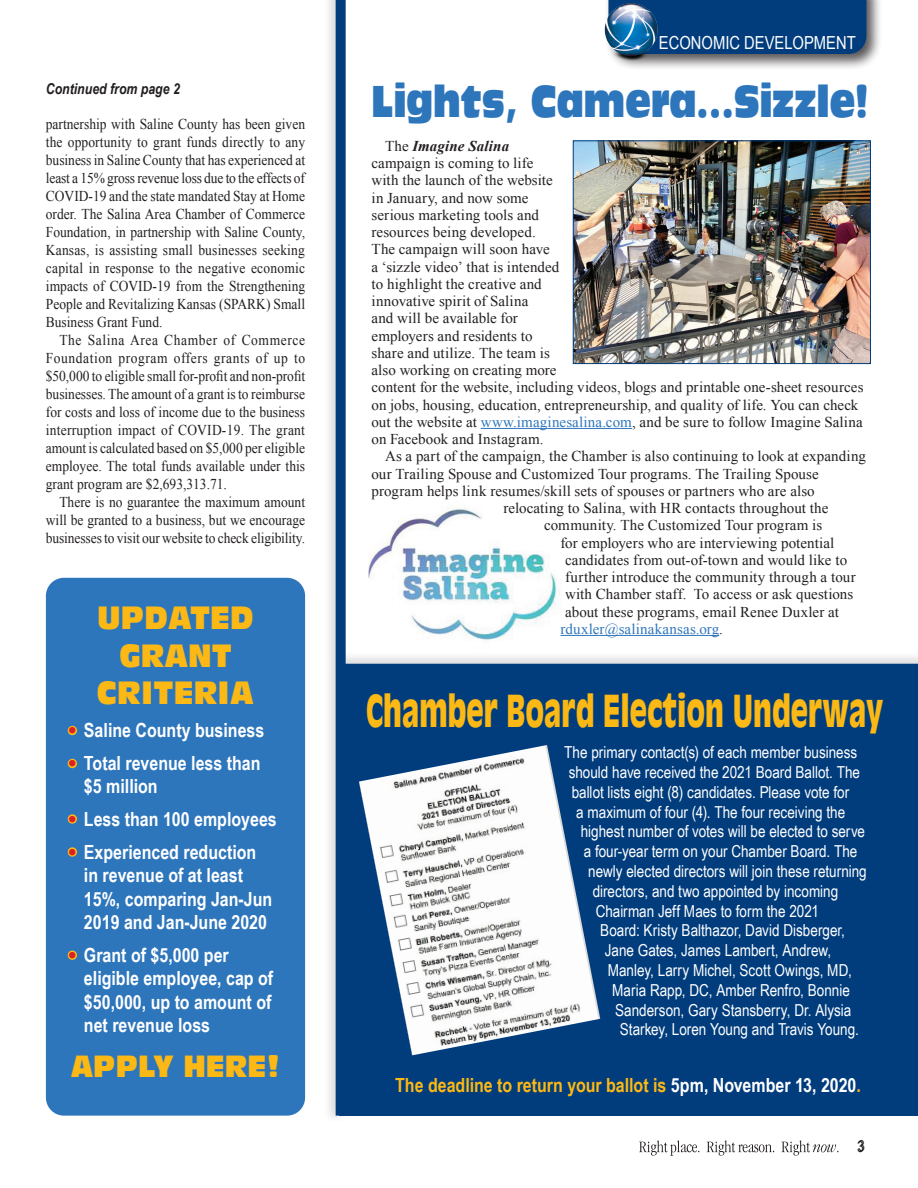
<style>
.page{position:relative;width:918px;height:1188px;background:#fff}
.page>*{position:absolute;margin:0;border:0;box-sizing:border-box;transform-origin:0 0}
.t1{font:900 43.5px "Antique Olive";color:#fcb814;scale:.65 1}
.t2{font:43.5px "Antique Olive Nord";color:#2e76bc;scale:.65 1}
.t3{font:31.5px/37.8px "Antique Olive Compact";color:#fcb814;text-align:center;scale:.9 1}
.t4{font:30px "Antique Olive Compact";color:#fcb814;scale:.9 1}
.t5{font:700 19.5px/23.4px "Arial Narrow";color:#fff}
.t6{font:700 19.5px "Arial Narrow";color:#fcb814}
.t7{font:18px "Arial Narrow";color:#fff}
.t8{font:16.5px "Arial Narrow";color:#fff}
.t9{font:15px/17.2px "Times New Roman";letter-spacing:.005em;color:#231f20}
.t10{font:15px/18px "Times New Roman";letter-spacing:.005em;color:#231f20;text-align:justify;scale:.9 1}
.t11{font:15px "Times New Roman";letter-spacing:.01em;color:#2e76bc}
.t12{font:italic 700 15px "Arial Narrow";color:#231f20}
.t13{font:15px "Arial Narrow";color:#231f20}
.s1{font-weight:700;font-style:italic}
.s2{color:#2e76bc}
.s3{color:#231f20}
.s4{font-family:"Arial";font-weight:900;color:#fcb814}
.s5{color:#fff}
</style>
<div class="page">
<svg style="left:639px;top:1140px;width:60px;height:16px"></svg>
<svg style="left:707px;top:1140px;width:67px;height:16px"></svg>
<svg style="left:781px;top:1140px;width:57px;height:16px"></svg>
<div style="left:339px;top:667px;width:579px;height:449px;background:#013d7d"></div>
<div style="left:604px;top:0;width:279px;height:71px;background:#231f20;opacity:.75"></div>
<div style="left:608px;top:0;width:258px;height:54px;background:#013d7d"></div>
<img style="left:604px;top:1px;width:57px;height:64px">
<div style="left:46px;top:578px;width:259px;height:538px;background:#2e76bc;border-radius:18px"></div>
<hr style="left:481px;top:428px;width:151px;height:1px;background:#2e76bc">
<hr style="left:561px;top:635px;width:158px;height:1px;background:#2e76bc">
<img style="left:575px;top:142px;width:294px;height:220px">
<div style="left:573px;top:140px;width:298px;height:224px;border:1px solid #013d7d"></div>
<div style="left:332px;top:650px;width:586px;height:26px;background:#231f20;opacity:.15"></div>
<div style="left:339px;top:664px;width:579px;height:10px;background:#013d7d"></div>
<div style="left:322px;top:0;width:26px;height:1123px;background:#231f20;opacity:.15"></div>
<div style="left:336px;top:0;width:10px;height:1116px;background:#013d7d"></div>
<img style="left:358px;top:508px;width:207px;height:144px">
<img style="left:359px;top:745px;width:241px;height:310px">
<p class="t7" style="left:659px;top:30px;width:198px">ECONOMIC DEVELOPMENT</p>
<p class="t12" style="left:46px;top:80px;width:135px">Continued from page 2</p>
<h1 class="t2" style="left:372px;top:74px;width:765px">Lights, Camera...Sizzle!</h1>
<p class="t10" style="left:46px;top:115px;width:290px">partnership with Saline County has been given the opportunity to grant funds directly to any business in Saline County that has experienced at least a 15% gross revenue loss due to the effects of COVID-19 and the state mandated Stay at Home order. The Salina Area Chamber of Commerce Foundation, in partnership with Saline County, Kansas, is assisting small businesses seeking capital in response to the negative economic impacts of COVID-19 from the Strengthening People and Revitalizing Kansas (SPARK) Small Business Grant Fund.</p>
<p class="t10" style="left:46px;top:331px;width:290px;text-indent:13px">The Salina Area Chamber of Commerce Foundation program offers grants of up to $50,000 to eligible small for-profit and non-profit businesses. The amount of a grant is to reimburse for costs and loss of income due to the business interruption impact of COVID-19. The grant amount is calculated based on $5,000 per eligible employee. The total funds available under this grant program are $2,693,313.71.</p>
<p class="t10" style="left:46px;top:493px;width:290px;text-indent:13px">There is no guarantee the maximum amount will be granted to a business, but we encourage businesses to visit our website to check eligibility.</p>
<p class="t9" style="left:372px;top:137px;width:493px;text-indent:14px">The <span class="s1">Imagine Salina<br></span>campaign is coming to life<br>with the launch of the website<br>in January, and now some<br>serious marketing tools and<br>resources being developed.<br>The campaign will soon have<br>a ‘sizzle video’ that is intended<br>to highlight the creative and<br>innovative spirit of Salina<br>and will be available for<br>employers and residents to<br>share and utilize. The team is<br>also working on creating more<br>content for the website, including videos, blogs and printable one-sheet resources on jobs, housing, education, entrepreneurship, and quality of life. You can check out the website at <span class="s2">www.imaginesalina.com</span>, and be sure to follow Imagine Salina on Facebook and Instagram.</p>
<p class="t9" style="left:385px;top:447px;width:483px">As a part of the campaign, the Chamber is also continuing to look at expanding</p>
<p class="t9" style="left:372px;top:465px;width:449px">our Trailing Spouse and Customized Tour programs. The Trailing Spouse</p>
<p class="t9" style="left:372px;top:482px;width:445px">program helps link resumes/skill sets of spouses or partners who are also</p>
<p class="t9" style="left:504px;top:499px;width:326px">relocating to Salina, with HR contacts throughout the</p>
<p class="t9" style="left:544px;top:516px;width:280px">community. The Customized Tour program is</p>
<p class="t9" style="left:561px;top:534px;width:275px">for employers who are interviewing potential</p>
<p class="t9" style="left:565px;top:551px;width:284px">candidates from out-of-town and would like to</p>
<p class="t9" style="left:565px;top:568px;width:292px">further introduce the community through a tour</p>
<p class="t9" style="left:565px;top:585px;width:290px">with Chamber staff. To access or ask questions</p>
<p class="t9" style="left:565px;top:603px;width:275px">about these programs, email Renee Duxler at</p>
<p class="t11" style="left:561px;top:619px;width:164px">rduxler@salinakansas.org<span class="s3">.</span></p>
<h2 class="t3" style="left:97px;top:597px;width:176px">UPDATED<br>GRANT<br>CRITERIA</h2>
<h3 class="t5" style="left:68px;top:719px;width:198px"><span class="s4">•</span> Saline County business</h3>
<h3 class="t5" style="left:84px;top:752px;width:178px;line-height:22.5px;text-indent:-16px"><span class="s4">•</span> Total revenue less than $5 million</h3>
<h3 class="t5" style="left:68px;top:807px;width:211px"><span class="s4">•</span> Less than 100 employees</h3>
<h3 class="t5" style="left:84px;top:840px;width:190px;text-indent:-16px"><span class="s4">•</span> Experienced reduction in revenue of at least<br>15%, comparing Jan-Jun<br>2019 and Jan-June 2020</h3>
<h3 class="t5" style="left:84px;top:943px;width:191px;text-indent:-16px"><span class="s4">•</span> Grant of $5,000 per eligible employee, cap of $50,000, up to amount of net revenue loss</h3>
<h3 class="t4" style="left:71px;top:1048px;width:234px">APPLY HERE!</h3>
<h1 class="t1" style="left:366px;top:685px;width:798px">Chamber Board Election Underway</h1>
<p class="t8" style="left:564px;top:740px;width:295px">The primary contact(s) of each member business</p>
<p class="t8" style="left:569px;top:760px;width:293px">should have received the 2021 Board Ballot. The</p>
<p class="t8" style="left:572px;top:780px;width:279px">ballot lists eight (8) candidates. Please vote for</p>
<p class="t8" style="left:576px;top:800px;width:271px">a maximum of four (4). The four receiving the</p>
<p class="t8" style="left:581px;top:819px;width:286px">highest number of votes will be elected to serve</p>
<p class="t8" style="left:584px;top:839px;width:275px">a four-year term on your Chamber Board. The</p>
<p class="t8" style="left:588px;top:859px;width:280px">newly elected directors will join these returning</p>
<p class="t8" style="left:593px;top:879px;width:247px">directors, and two appointed by incoming</p>
<p class="t8" style="left:596px;top:899px;width:225px">Chairman Jeff Maes to form the 2021</p>
<p class="t8" style="left:600px;top:918px;width:246px">Board: Kristy Balthazor, David Disberger,</p>
<p class="t8" style="left:605px;top:938px;width:228px">Jane Gates, James Lambert, Andrew,</p>
<p class="t8" style="left:608px;top:958px;width:246px">Manley, Larry Michel, Scott Owings, MD,</p>
<p class="t8" style="left:612px;top:978px;width:239px">Maria Rapp, DC, Amber Renfro, Bonnie</p>
<p class="t8" style="left:615px;top:998px;width:238px">Sanderson, Gary Stansberry, Dr. Alysia</p>
<p class="t8" style="left:620px;top:1017px;width:241px">Starkey, Loren Young and Travis Young.</p>
<h3 class="t6" style="left:395px;top:1074px;width:467px">The deadline to return your ballot is <span class="s5">5pm, November 13, 2020</span>.</h3>
<p class="t13" style="left:858px;top:1135px;width:8px">3</p>
</div>
